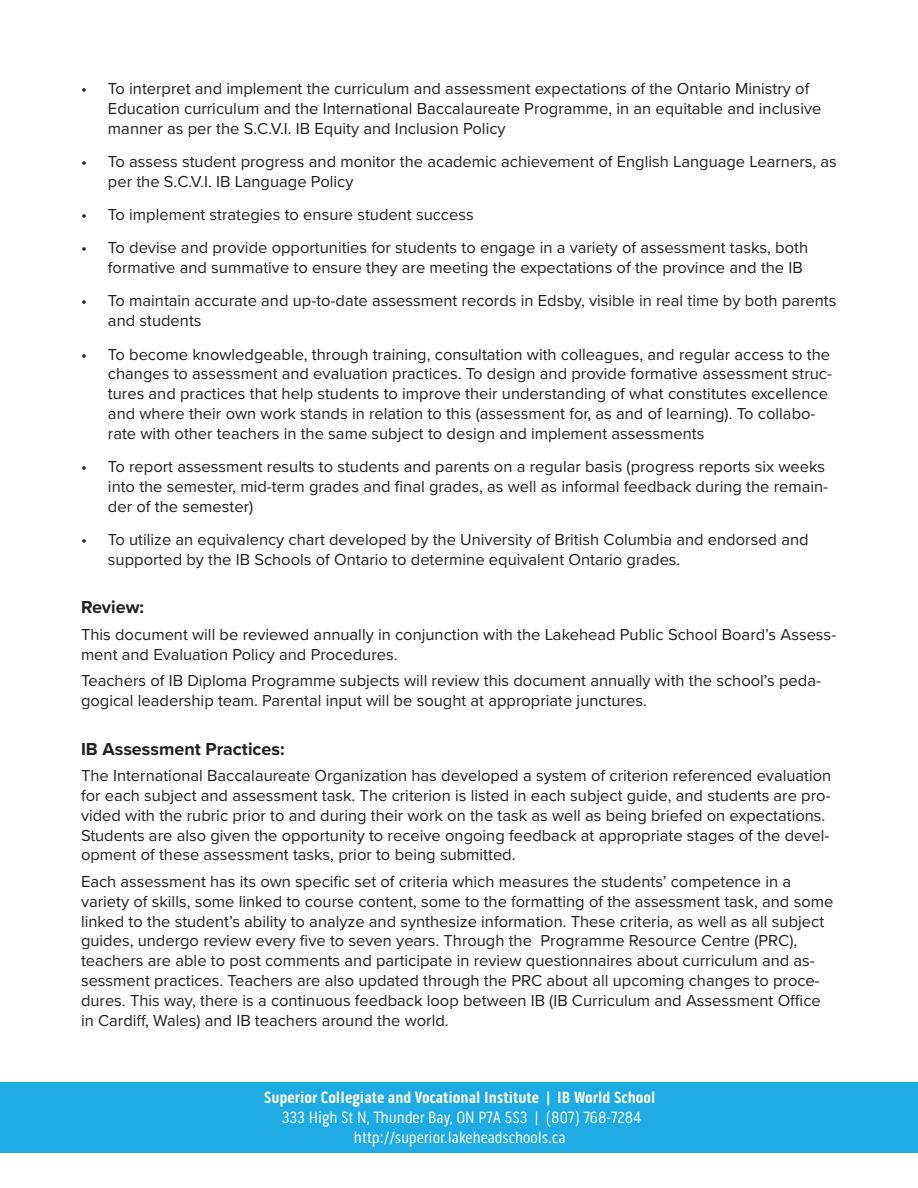
<style>
.page{position:relative;width:918px;height:1188px;background:#fff}
.page>*{position:absolute;margin:0;border:0;box-sizing:border-box;transform-origin:0 0}
.t1{font:700 18px "Proxima Nova";color:#231f20}
.t2{font:16.65px/20px "Pill Gothic 300 mg";color:#fff;text-align:center}
.t3{font:700 16.65px "Pill Gothic 300 mg";color:#fff}
.t4{font:16.5px/19.8px "Proxima Nova";color:#231f20}
</style>
<div class="page">
<div style="left:0;top:1082px;width:918px;height:71px;background:#1eaae2"></div>
<p class="t4" style="left:108px;top:78px;width:715px;text-indent:-27px">• To interpret and implement the curriculum and assessment expectations of the Ontario Ministry of<br>Education curriculum and the International Baccalaureate Programme, in an equitable and inclusive manner as per the S.C.V.I. IB Equity and Inclusion Policy</p>
<p class="t4" style="left:108px;top:151px;width:730px;text-indent:-27px">• To assess student progress and monitor the academic achievement of English Language Learners, as per the S.C.V.I. IB Language Policy</p>
<p class="t4" style="left:81px;top:204px;width:394px">• To implement strategies to ensure student success</p>
<p class="t4" style="left:108px;top:237px;width:702px;text-indent:-27px">• To devise and provide opportunities for students to engage in a variety of assessment tasks, both formative and summative to ensure they are meeting the expectations of the province and the IB</p>
<p class="t4" style="left:108px;top:290px;width:730px;text-indent:-27px">• To maintain accurate and up-to-date assessment records in Edsby, visible in real time by both parents and students</p>
<p class="t4" style="left:108px;top:343px;width:726px;text-indent:-27px">• To become knowledgeable, through training, consultation with colleagues, and regular access to the changes to assessment and evaluation practices. To design and provide formative assessment struc&shy;tures and practices that help students to improve their understanding of what constitutes excellence and where their own work stands in relation to this (assessment for, as and of learning). To collabo&shy;rate with other teachers in the same subject to design and implement assessments</p>
<p class="t4" style="left:108px;top:456px;width:722px;text-indent:-27px">• To report assessment results to students and parents on a regular basis (progress reports six weeks into the semester, mid-term grades and final grades, as well as informal feedback during the remain&shy;der of the semester)</p>
<p class="t4" style="left:108px;top:529px;width:702px;text-indent:-27px">• To utilize an equivalency chart developed by the University of British Columbia and endorsed and supported by the IB Schools of Ontario to determine equivalent Ontario grades.</p>
<p class="t1" style="left:81px;top:594px;width:65px">Review:</p>
<p class="t4" style="left:81px;top:624px;width:757px">This document will be reviewed annually in conjunction with the Lakehead Public School Board’s Assess&shy;ment and Evaluation Policy and Procedures.</p>
<p class="t4" style="left:81px;top:670px;width:742px">Teachers of IB Diploma Programme subjects will review this document annually with the school’s peda&shy;gogical leadership team. Parental input will be sought at appropriate junctures.</p>
<p class="t1" style="left:81px;top:735px;width:205px">IB Assessment Practices:</p>
<p class="t4" style="left:81px;top:765px;width:752px">The International Baccalaureate Organization has developed a system of criterion referenced evaluation for each subject and assessment task. The criterion is listed in each subject guide, and students are pro&shy;vided with the rubric prior to and during their work on the task as well as being briefed on expectations.<br>Students are also given the opportunity to receive ongoing feedback at appropriate stages of the devel&shy;opment of these assessment tasks, prior to being submitted.</p>
<p class="t4" style="left:81px;top:871px;width:754px">Each assessment has its own specific set of criteria which measures the students’ competence in a variety of skills, some linked to course content, some to the formatting of the assessment task, and some linked to the student’s ability to analyze and synthesize information. These criteria, as well as all subject guides, undergo review every five to seven years. Through the Programme Resource Centre (PRC), teachers are able to post comments and participate in review questionnaires about curriculum and as&shy;sessment practices. Teachers are also updated through the PRC about all upcoming changes to proce&shy;dures. This way, there is a continuous feedback loop between IB (IB Curriculum and Assessment Office in Cardiff, Wales) and IB teachers around the world.</p>
<p class="t3" style="left:264px;top:1088px;width:393px">Superior Collegiate and Vocational Institute | IB World School</p>
<p class="t2" style="left:282px;top:1108px;width:361px">333 High St N, Thunder Bay, ON P7A 5S3 | (807) 768-7284 http://superior.lakeheadschools.ca</p>
</div>
